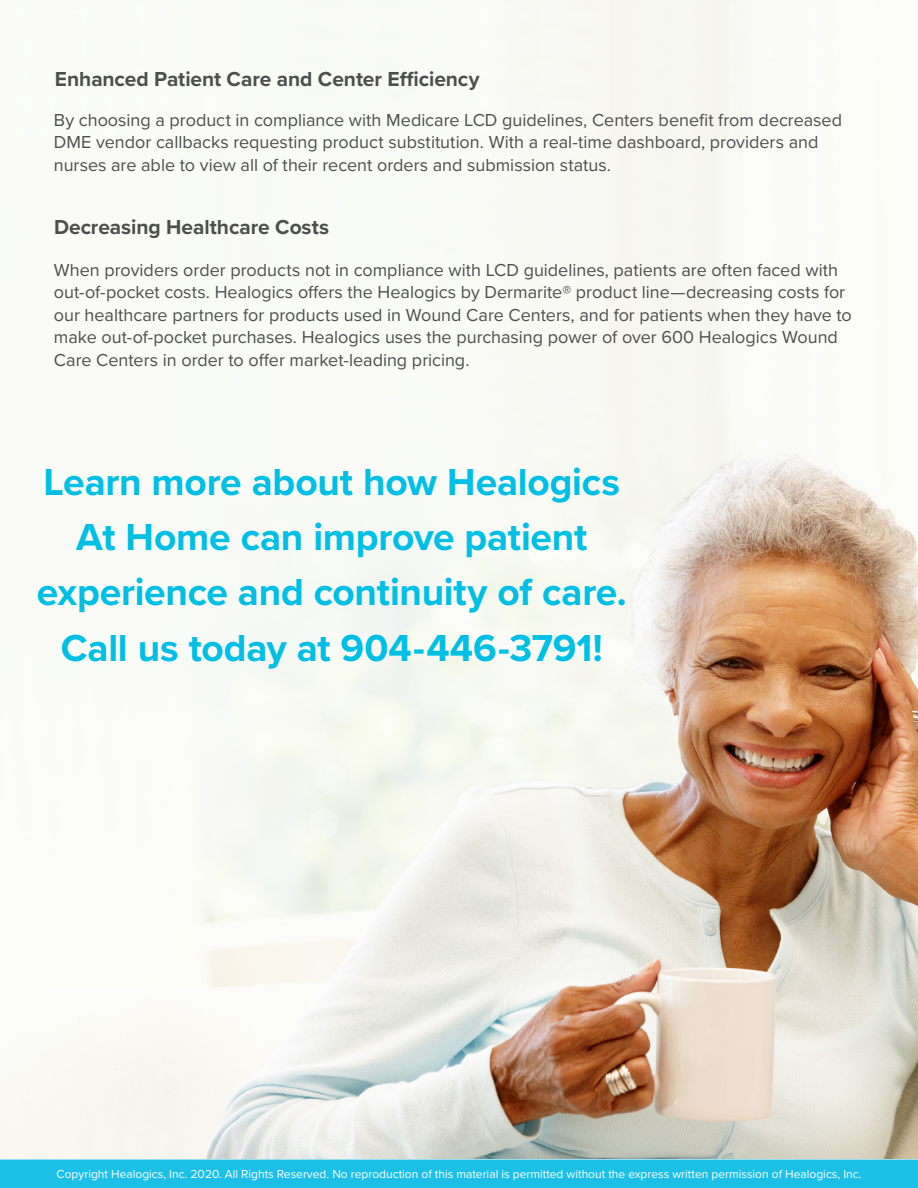
<style>
.page{position:relative;width:918px;height:1188px;background:#fff}
.page>*{position:absolute;margin:0;border:0;box-sizing:border-box;transform-origin:0 0}
.List_Paragraph{font:700 39px/55.3px "Proxima Nova";letter-spacing:-.01em;color:#00bfe4;text-align:center}
.List_Paragraph-2{font:700 21px "Proxima Nova";letter-spacing:-.005em;color:#4d4e4e}
.List_Paragraph-3{font:18px/22.5px "Proxima Nova";color:#4d4e4e}
.t1{font:12px "Proxima Nova";color:#fff}
</style>
<div class="page">
<img style="left:0;top:0;width:918px;height:1159px">
<div style="left:0;top:1160px;width:918px;height:28px;background:#1cbfe5"></div>
<p class="List_Paragraph-2" style="left:55px;top:63px;width:426px">Enhanced Patient Care and Center Efficiency</p>
<p class="List_Paragraph-3" style="left:54px;top:108px;width:790px">By choosing a product in compliance with Medicare LCD guidelines, Centers benefit from decreased<br>DME vendor callbacks requesting product substitution. With a real-time dashboard, providers and nurses are able to view all of their recent orders and submission status.</p>
<p class="List_Paragraph-2" style="left:54px;top:211px;width:277px">Decreasing Healthcare Costs</p>
<p class="List_Paragraph-3" style="left:54px;top:258px;width:799px">When providers order products not in compliance with LCD guidelines, patients are often faced with out-of-pocket costs. Healogics offers the Healogics by Dermarite® product line—decreasing costs for our healthcare partners for products used in Wound Care Centers, and for patients when they have to make out-of-pocket purchases. Healogics uses the purchasing power of over 600 Healogics Wound Care Centers in order to offer market-leading pricing.</p>
<p class="List_Paragraph" style="left:37px;top:453px;width:592px">Learn more about how Healogics<br>At Home can improve patient experience and continuity of care.<br>Call us today at 904-446-3791!</p>
<p class="t1" style="left:57px;top:1165px;width:806px">Copyright Healogics, Inc. 2020. All Rights Reserved. No reproduction of this material is permitted without the express written permission of Healogics, Inc.</p>
</div>
